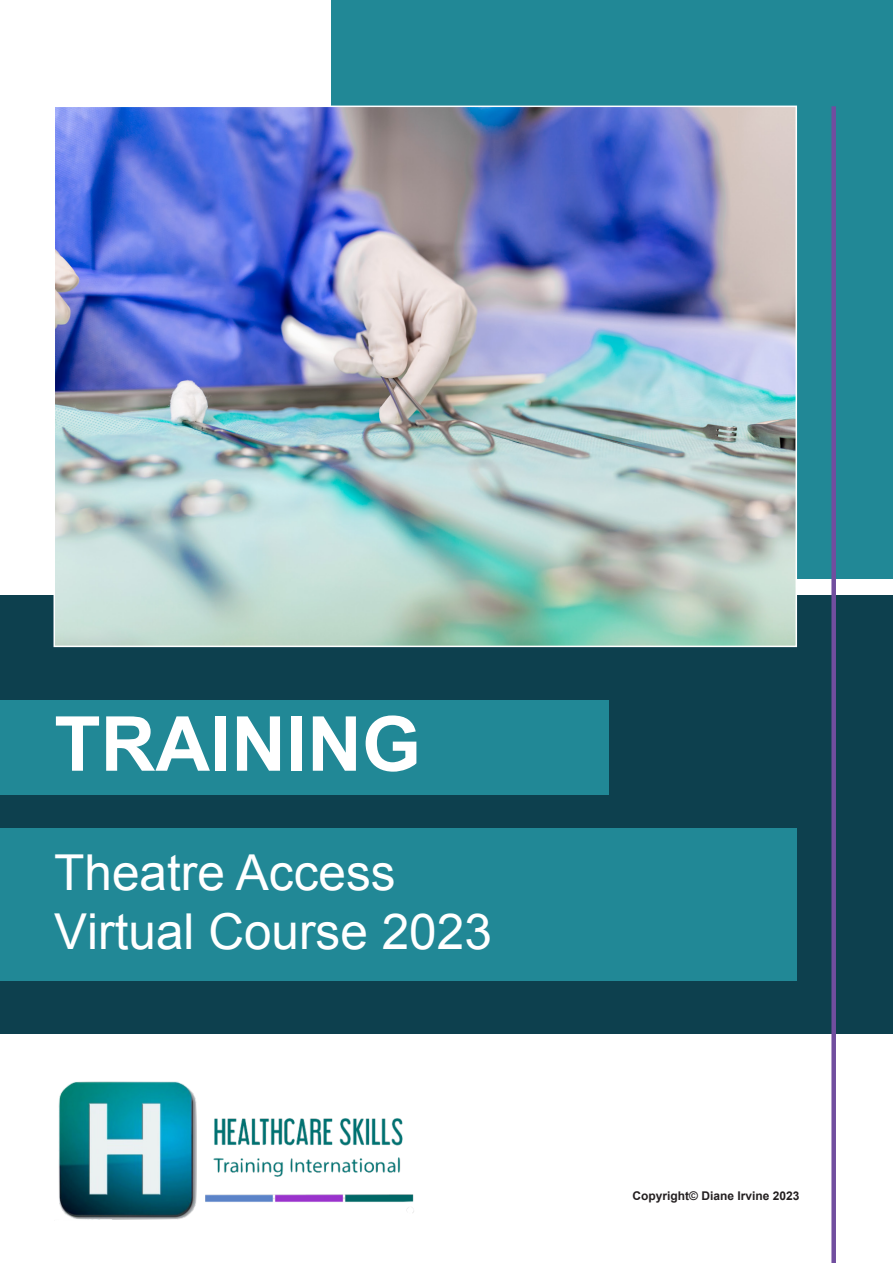
<style>
.page{position:relative;width:893px;height:1263px;background:#fff}
.page>*{position:absolute;margin:0;border:0;box-sizing:border-box;transform-origin:0 0}
.t1{font:700 75.9px "Arial";color:#fff}
.t2{font:49.5px/59.4px "Arial";color:#fff}
.t3{font:700 12px "Arial";color:#231f20}
</style>
<div class="page">
<div style="left:0;top:595px;width:893px;height:438px;background:#0d404e"></div>
<div style="left:331px;top:0;width:562px;height:578px;background:#218896"></div>
<img style="left:57px;top:109px;width:737px;height:535px">
<div style="left:0;top:701px;width:608px;height:94px;background:#218896"></div>
<div style="left:0;top:828px;width:796px;height:152px;background:#218896"></div>
<img style="left:58px;top:1081px;width:356px;height:139px">
<div style="left:831px;top:106px;width:5px;height:1157px;background:#714e9f"></div>
<p class="t1" style="left:54px;top:694px;width:368px">TRAINING</p>
<p class="t2" style="left:54px;top:842px;width:439px">Theatre Access<br>Virtual Course 2023</p>
<p class="t3" style="left:632px;top:1187px;width:168px">Copyright© Diane Irvine 2023</p>
</div>
